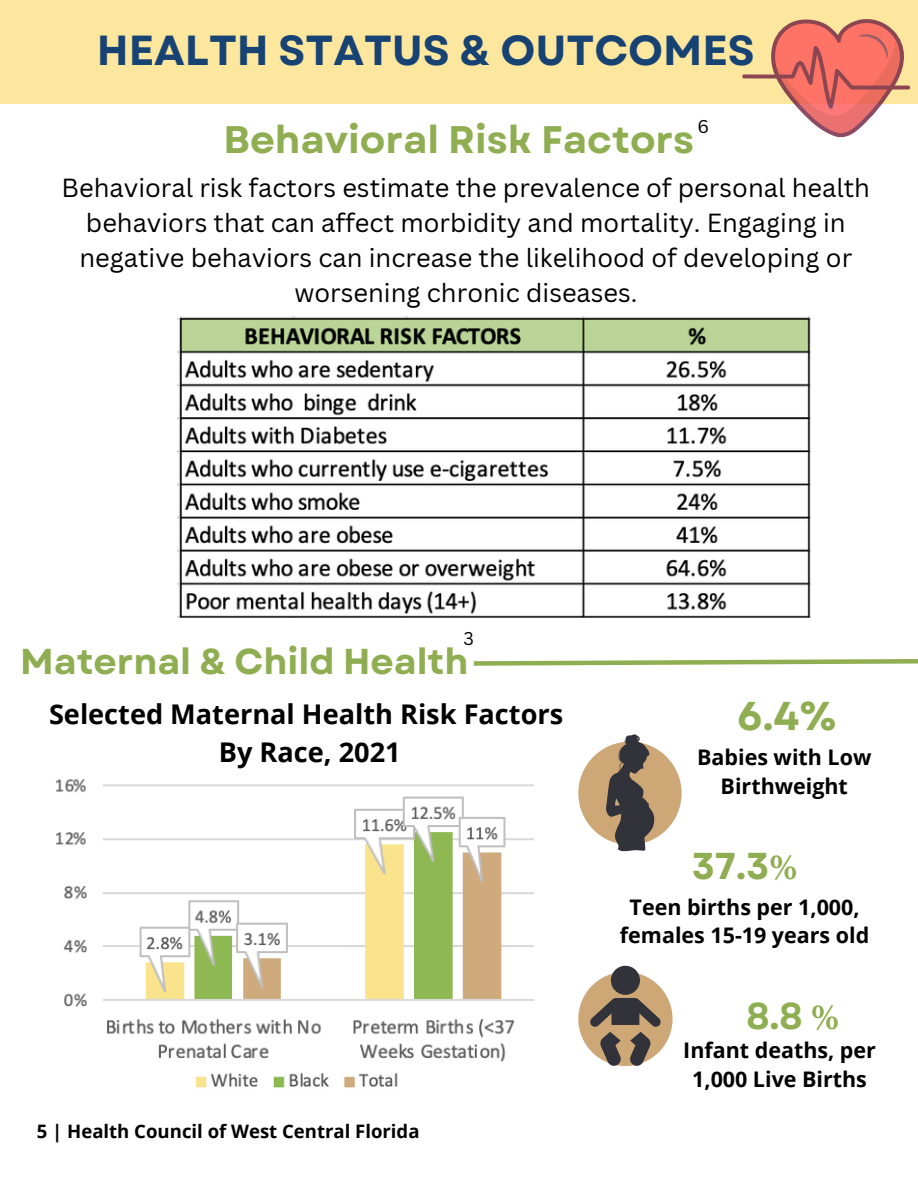
<style>
.page{position:relative;width:918px;height:1188px;background:#fff}
.page>*{position:absolute;margin:0;border:0;box-sizing:border-box;transform-origin:0 0}
.t1{font:700 42px "Garet";color:#164274}
.t2{font:700 40.2px "Garet";color:#8fad51}
.t3{font:700 38.4px "Garet";color:#8fad51}
.t4{font:700 37.35px "Garet";color:#8fad51}
.t5{font:700 36px "Garet";color:#8fad51}
.t6{font:700 27.15px "Open Sans";color:#000}
.t7{font:25.5px/34.8px "Canva Sans";color:#000;text-align:center}
.t8{font:700 21.45px/28.8px "Open Sans";color:#000;text-align:center}
.t9{font:700 18.6px "Open Sans";color:#000}
.t10{font:18px "Canva Sans";color:#000}
.s1{font-family:"Minion Pro"}
</style>
<div class="page">
<div style="left:0;top:0;width:918px;height:104px;background:#fde69d"></div>
<svg style="left:473px;top:659px;width:445px;height:7px"></svg>
<svg style="left:742px;top:19px;width:168px;height:118px"></svg>
<div style="left:578px;top:742px;width:104px;height:103px;background:#cea777;border-radius:50%"></div>
<svg style="left:605px;top:734px;width:49px;height:118px"></svg>
<div style="left:578px;top:972px;width:95px;height:94px;background:#cea777;border-radius:50%"></div>
<div style="left:611px;top:966px;width:29px;height:29px;background:#31323a;border-radius:50%"></div>
<svg style="left:590px;top:998px;width:71px;height:68px"></svg>
<img style="left:195px;top:1072px;width:203px;height:16px">
<img style="left:177px;top:316px;width:634px;height:302px">
<img style="left:56px;top:779px;width:477px;height:283px">
<p class="t1" style="left:97px;top:20px;width:659px">HEALTH STATUS &amp; OUTCOMES</p>
<p class="t10" style="left:698px;top:114px;width:13px">6</p>
<p class="t3" style="left:224px;top:111px;width:472px">Behavioral Risk Factors</p>
<p class="t7" style="left:62px;top:170px;width:810px">Behavioral risk factors estimate the prevalence of personal health behaviors that can affect morbidity and mortality. Engaging in negative behaviors can increase the likelihood of developing or worsening chronic diseases.</p>
<p class="t10" style="left:463px;top:626px;width:12px">3</p>
<p class="t5" style="left:20px;top:635px;width:450px">Maternal &amp; Child Health</p>
<p class="t6" style="left:49px;top:695px;width:516px">Selected Maternal Health Risk Factors</p>
<p class="t6" style="left:219px;top:733px;width:183px">By Race, 2021</p>
<p class="t9" style="left:37px;top:1118px;width:384px">5 | Health Council of West Central Florida</p>
<p class="t2" style="left:737px;top:687px;width:101px">6.4%</p>
<p class="t8" style="left:697px;top:743px;width:176px">Babies with Low<br>Birthweight</p>
<p class="t4" style="left:692px;top:839px;width:108px">37.3<span class="s1">%</span></p>
<p class="t8" style="left:620px;top:892px;width:251px">Teen births per 1,000, females 15-19 years old</p>
<p class="t4" style="left:746px;top:989px;width:94px">8.8 <span class="s1">%</span></p>
<p class="t8" style="left:683px;top:1036px;width:194px">Infant deaths, per<br>1,000 Live Births</p>
</div>
